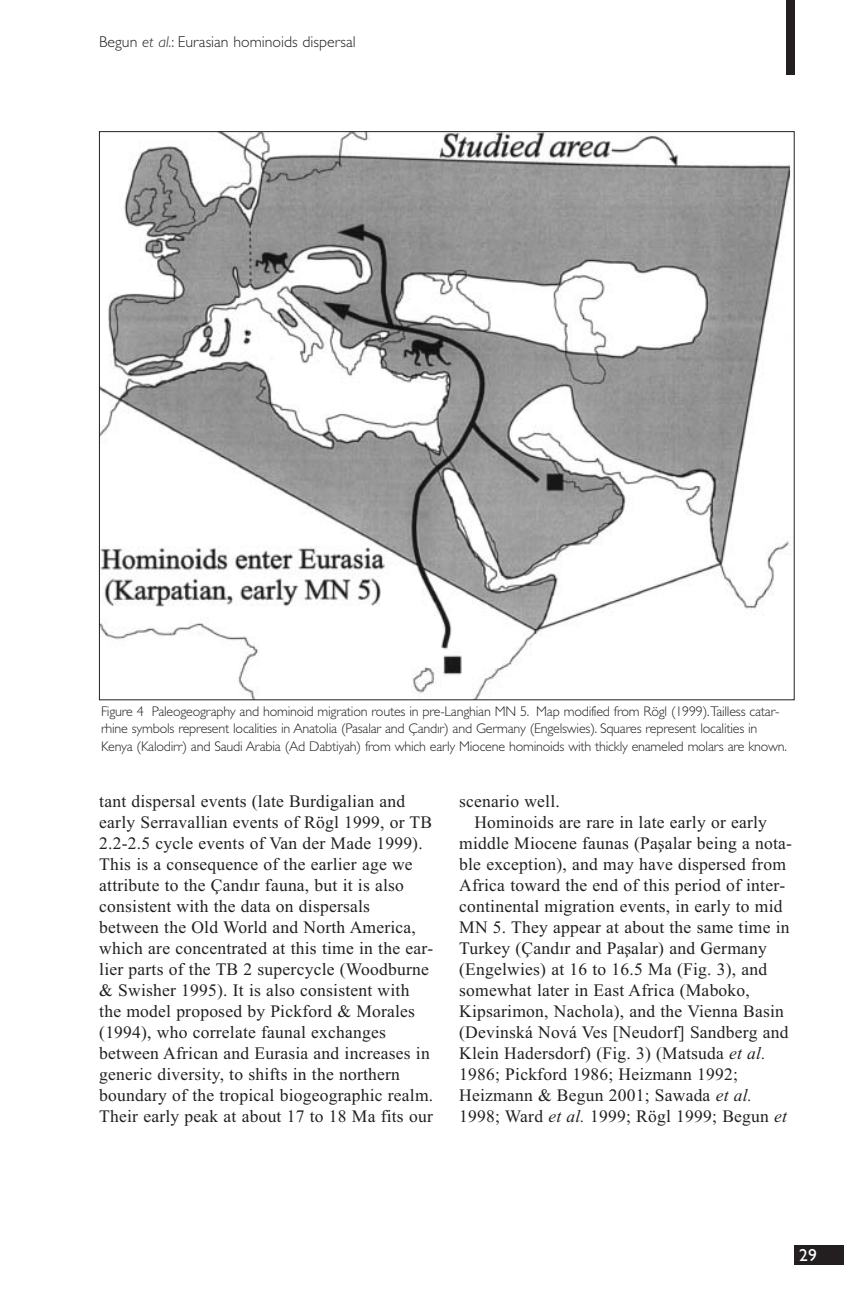
<style>
.page{position:relative;width:844px;height:1315px;background:#fff}
.page>*{position:absolute;margin:0;border:0;box-sizing:border-box;transform-origin:0 0}
.t1{font:17.5px/21px "Times";letter-spacing:.015em;color:#231f20}
.t2{font:17.5px "Gill Sans";color:#fff}
.t3{font:300 15.75px "Gill Sans";color:#231f20}
.t4{font:300 14px/17.5px "Gill Sans";letter-spacing:-.015em;color:#231f20}
.s1{font-style:italic}
</style>
<div class="page">
<div style="left:785px;top:0;width:9px;height:74px;background:#231f20"></div>
<div style="left:794px;top:1245px;width:49px;height:20px;background:#231f20"></div>
<img style="left:101px;top:133px;width:690px;height:565px">
<p class="t3" style="left:99px;top:32px;width:258px">Begun <span class="s1">et al.</span>: Eurasian hominoids dispersal</p>
<p class="t4" style="left:101px;top:702px;width:687px">Figure 4 Paleogeography and hominoid migration routes in pre-Langhian MN 5. Map modified from Rögl (1999).Tailless catar&shy;rhine symbols represent localities in Anatolia (Pasalar and Çandır) and Germany (Engelswies). Squares represent localities in<br>Kenya (Kalodirr) and Saudi Arabia (Ad Dabtiyah) from which early Miocene hominoids with thickly enameled molars are known.</p>
<p class="t1" style="left:99px;top:790px;width:335px">tant dispersal events (late Burdigalian and early Serravallian events of Rögl 1999, or TB 2.2-2.5 cycle events of Van der Made 1999).<br>This is a consequence of the earlier age we attribute to the Çandır fauna, but it is also consistent with the data on dispersals between the Old World and North America, which are concentrated at this time in the ear&shy;lier parts of the TB 2 supercycle (Woodburne &amp; Swisher 1995). It is also consistent with the model proposed by Pickford &amp; Morales (1994), who correlate faunal exchanges between African and Eurasia and increases in generic diversity, to shifts in the northern boundary of the tropical biogeographic realm.<br>Their early peak at about 17 to 18 Ma fits our</p>
<p class="t1" style="left:459px;top:790px;width:102px">scenario well.</p>
<p class="t1" style="left:474px;top:811px;width:294px">Hominoids are rare in late early or early</p>
<p class="t1" style="left:459px;top:832px;width:334px">middle Miocene faunas (Pa¸salar being a nota-</p>
<p class="t1" style="left:459px;top:853px;width:328px">ble exception), and may have dispersed from</p>
<p class="t1" style="left:459px;top:874px;width:327px">Africa toward the end of this period of inter-</p>
<p class="t1" style="left:459px;top:895px;width:325px">continental migration events, in early to mid</p>
<p class="t1" style="left:459px;top:916px;width:332px">MN 5. They appear at about the same time in</p>
<p class="t1" style="left:459px;top:937px;width:309px">Turkey (Çandır and Pa¸salar) and Germany</p>
<p class="t1" style="left:459px;top:958px;width:309px">(Engelwies) at 16 to 16.5 Ma (Fig. 3), and</p>
<p class="t1" style="left:459px;top:979px;width:292px">somewhat later in East Africa (Maboko,</p>
<p class="t1" style="left:459px;top:1000px;width:326px">Kipsarimon, Nachola), and the Vienna Basin</p>
<p class="t1" style="left:459px;top:1021px;width:330px">(Devinská Nová Ves [Neudorf] Sandberg and</p>
<p class="t1" style="left:459px;top:1042px;width:308px">Klein Hadersdorf) (Fig. 3) (Matsuda <span class="s1">et al.</span></p>
<p class="t1" style="left:459px;top:1063px;width:280px">1986; Pickford 1986; Heizmann 1992;</p>
<p class="t1" style="left:459px;top:1084px;width:294px">Heizmann &amp; Begun 2001; Sawada <span class="s1">et al.</span></p>
<p class="t1" style="left:459px;top:1105px;width:329px">1998; Ward <span class="s1">et al.</span> 1999; Rögl 1999; Begun <span class="s1">et</span></p>
<p class="t2" style="left:799px;top:1245px;width:19px">29</p>
</div>
